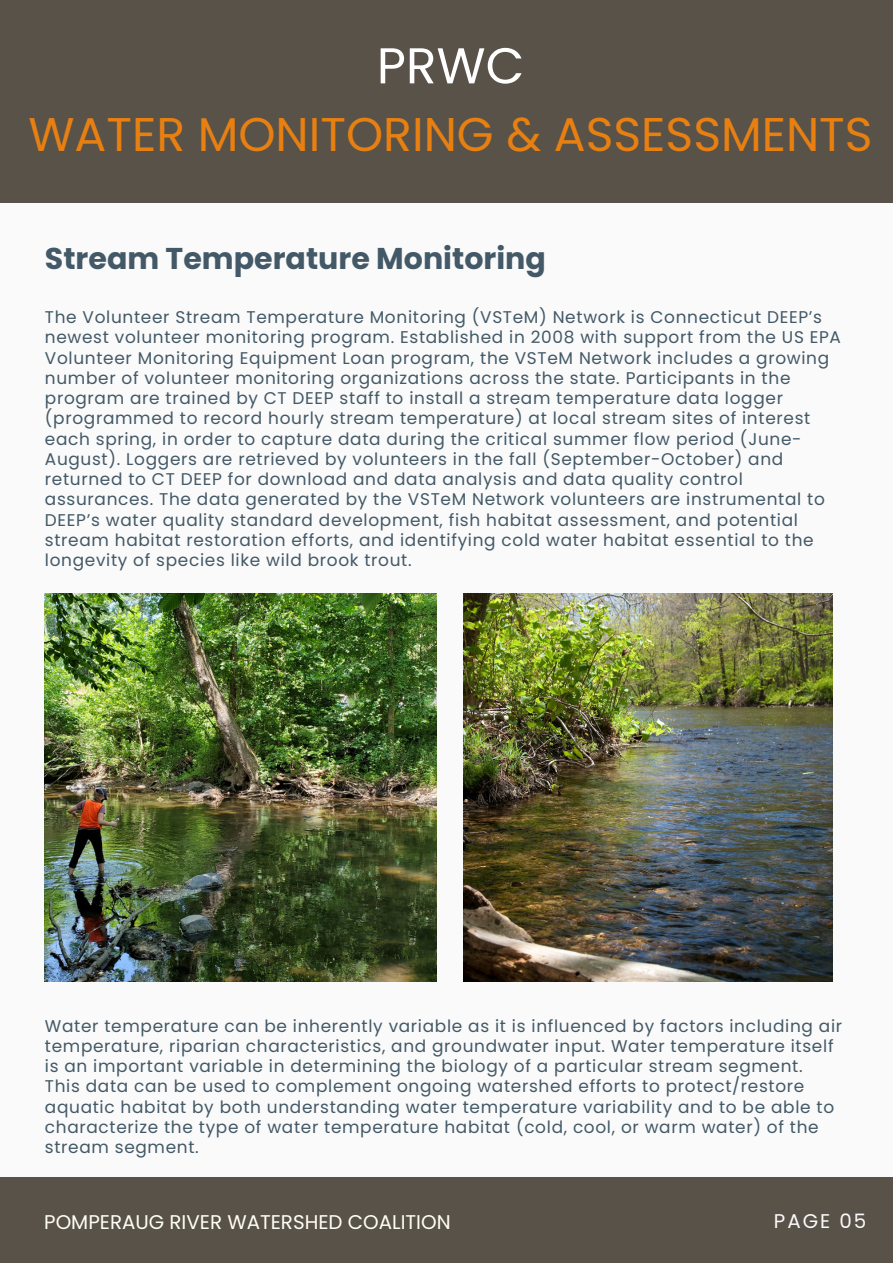
<style>
.page{position:relative;width:893px;height:1264px;background:#fff}
.page>*{position:absolute;margin:0;border:0;box-sizing:border-box;transform-origin:0 0}
.t1{font:50.25px "Poppins";color:#fff}
.t2{font:47.25px "Poppins";color:#e88011}
.t3{font:700 30px "Poppins";color:#435967}
.t4{font:19.8px "Poppins";color:#fffef5}
.t5{font:19.8px "Poppins";letter-spacing:.1em;color:#fafafa}
.t6{font:16.95px/20.2px "Poppins";letter-spacing:.04em;color:#435967}
</style>
<div class="page">
<div style="left:0;top:0;width:892px;height:1262px;background:#fafafa"></div>
<img style="left:464px;top:593px;width:368px;height:388px">
<div style="left:0;top:1176px;width:892px;height:86px;background:#595249"></div>
<div style="left:0;top:0;width:892px;height:203px;background:#595249"></div>
<img style="left:45px;top:593px;width:391px;height:388px">
<p class="t1" style="left:377px;top:31px;width:149px">PRWC</p>
<p class="t2" style="left:28px;top:101px;width:845px">WATER MONITORING &amp; ASSESSMENTS</p>
<p class="t3" style="left:45px;top:238px;width:502px">Stream Temperature Monitoring</p>
<p class="t6" style="left:45px;top:307px;width:797px">The Volunteer Stream Temperature Monitoring (VSTeM) Network is Connecticut DEEP’s newest volunteer monitoring program. Established in 2008 with support from the US EPA Volunteer Monitoring Equipment Loan program, the VSTeM Network includes a growing number of volunteer monitoring organizations across the state. Participants in the program are trained by CT DEEP staff to install a stream temperature data logger (programmed to record hourly stream temperature) at local stream sites of interest each spring, in order to capture data during the critical summer flow period (June-August). Loggers are retrieved by volunteers in the fall (September-October) and returned to CT DEEP for download and data analysis and data quality control assurances. The data generated by the VSTeM Network volunteers are instrumental to DEEP’s water quality standard development, fish habitat assessment, and potential stream habitat restoration efforts, and identifying cold water habitat essential to the longevity of species like wild brook trout.</p>
<p class="t6" style="left:45px;top:1015px;width:798px">Water temperature can be inherently variable as it is influenced by factors including air temperature, riparian characteristics, and groundwater input. Water temperature itself is an important variable in determining the biology of a particular stream segment.<br>This data can be used to complement ongoing watershed efforts to protect/restore aquatic habitat by both understanding water temperature variability and to be able to characterize the type of water temperature habitat (cold, cool, or warm water) of the stream segment.</p>
<p class="t4" style="left:44px;top:1207px;width:408px">POMPERAUG RIVER WATERSHED COALITION</p>
<p class="t5" style="left:773px;top:1206px;width:94px">PAGE 05</p>
</div>
